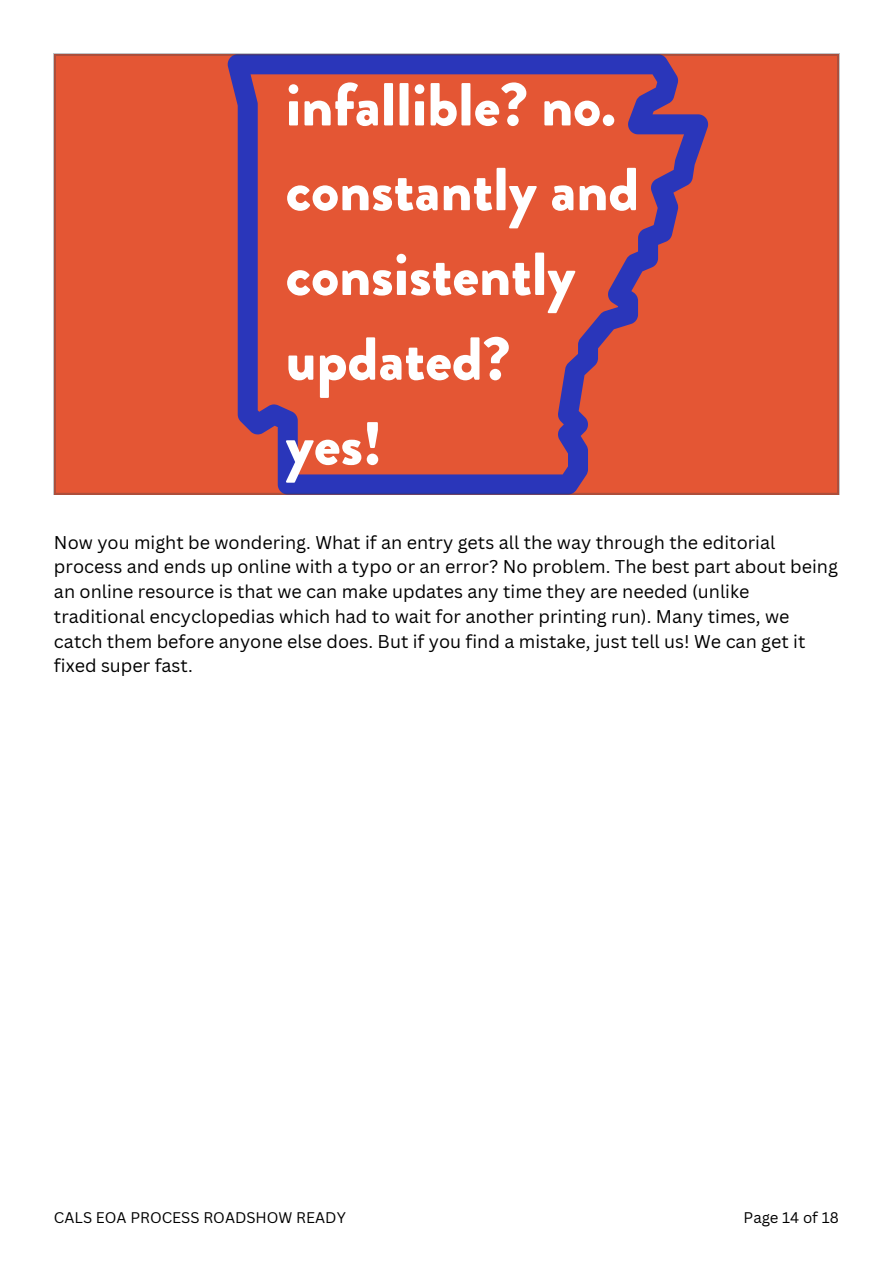
<style>
.page{position:relative;width:893px;height:1264px;background:#fff}
.page>*{position:absolute;margin:0;border:0;box-sizing:border-box;transform-origin:0 0}
.t1{font:900 60.6px/84.8px "Brandon Grotesque";color:#fff}
.t2{font:18px/24.8px "Canva Sans";color:#000}
.t3{font:15px "Canva Sans";color:#000}
</style>
<div class="page">
<svg style="left:54px;top:54px;width:785px;height:441px;background:#d05241"></svg>
<p class="t1" style="left:286px;top:63px;width:355px">infallible? no. constantly and consistently</p>
<p class="t1" style="left:286px;top:317px;width:226px">updated?</p>
<p class="t1" style="left:286px;top:402px;width:98px">yes!</p>
<p class="t2" style="left:54px;top:529px;width:785px">Now you might be wondering. What if an entry gets all the way through the editorial process and ends up online with a typo or an error? No problem. The best part about being an online resource is that we can make updates any time they are needed (unlike traditional encyclopedias which had to wait for another printing run). Many times, we catch them before anyone else does. But if you find a mistake, just tell us! We can get it fixed super fast.</p>
<p class="t3" style="left:54px;top:1206px;width:293px">CALS EOA PROCESS ROADSHOW READY</p>
<p class="t3" style="left:743px;top:1206px;width:97px">Page 14 of 18</p>
</div>
